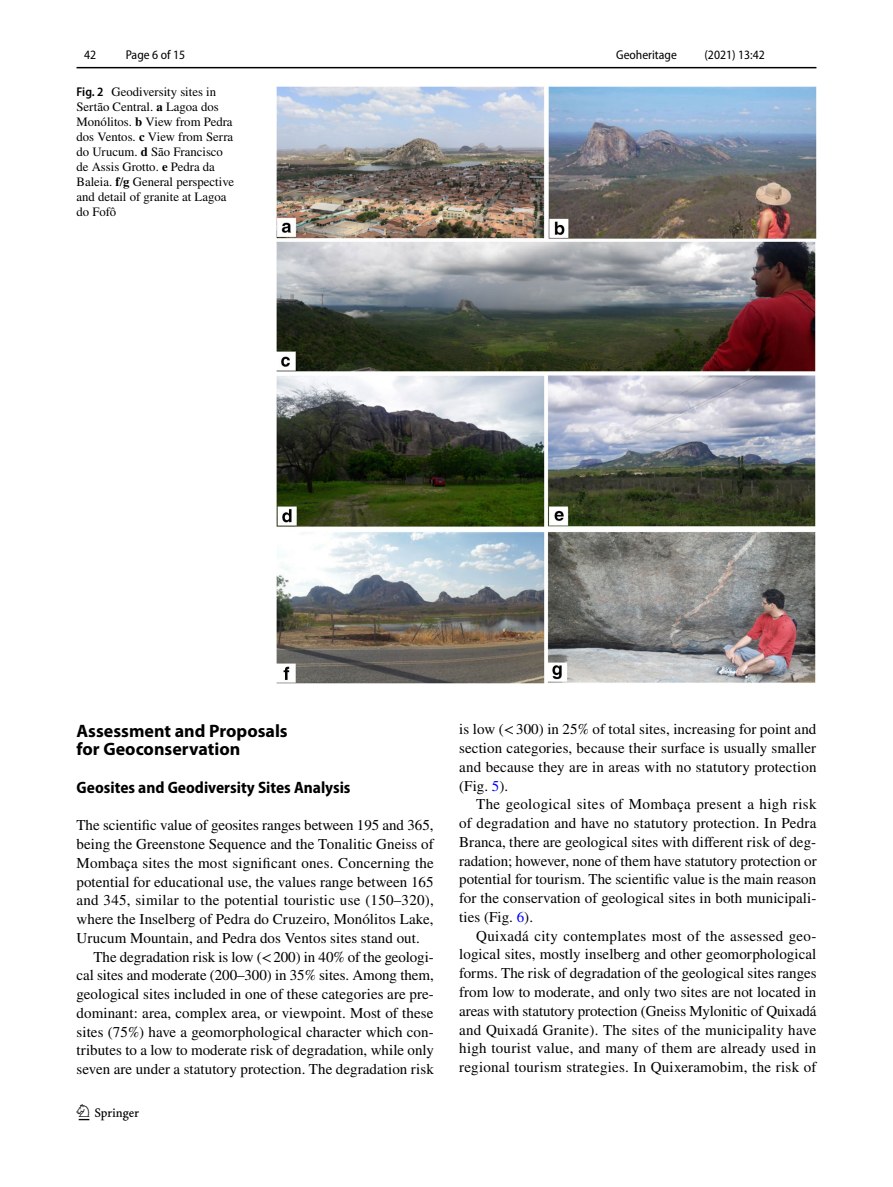
<style>
.page{position:relative;width:893px;height:1187px;background:#fff}
.page>*{position:absolute;margin:0;border:0;box-sizing:border-box;transform-origin:0 0}
.t1{font:22.5px "Springnew Regular 2";color:#000}
.t2{font:700 18px/18.8px "Myriad Pro";color:#000}
.t3{font:700 semi-condensed 16.5px "Myriad Pro";color:#000}
.t4{font:15px/18.8px "STIX";letter-spacing:.005em;color:#000;text-align:justify}
.t5{font:12.75px/15px "STIX";color:#000}
.t6{font:semi-condensed 12.75px "Myriad Pro";color:#000}
.s1{font-family:"Myriad Pro";font-weight:600;font-stretch:semi-condensed}
.s2{font-weight:700}
.s3{color:#00f}
</style>
<div class="page">
<hr style="left:77px;top:67px;width:739px;height:1px;background:#000">
<img style="left:276px;top:87px;width:540px;height:596px">
<p class="t6" style="left:84px;top:48px;width:14px">42</p>
<p class="t6" style="left:126px;top:48px;width:61px">Page 6 of 15</p>
<p class="t5" style="left:77px;top:85px;width:159px"><span class="s1">Fig. 2</span> Geodiversity sites in<br>Sertão Central. <span class="s2">a</span> Lagoa dos<br>Monólitos. <span class="s2">b</span> View from Pedra dos Ventos. <span class="s2">c</span> View from Serra do Urucum. <span class="s2">d</span> São Francisco de Assis Grotto. <span class="s2">e</span> Pedra da<br>Baleia. <span class="s2">f</span>/<span class="s2">g</span> General perspective and detail of granite at Lagoa do Fofô</p>
<p class="t6" style="left:616px;top:48px;width:62px">Geoheritage</p>
<p class="t6" style="left:704px;top:48px;width:62px">(2021) 13:42</p>
<p class="t2" style="left:77px;top:720px;width:213px">Assessment and Proposals for Geoconservation</p>
<p class="t3" style="left:77px;top:778px;width:276px">Geosites and Geodiversity Sites Analysis</p>
<p class="t4" style="left:77px;top:816px;width:358px">The scientific value of geosites ranges between 195 and 365,</p>
<p class="t4" style="left:77px;top:835px;width:359px">being the Greenstone Sequence and the Tonalitic Gneiss of</p>
<p class="t4" style="left:77px;top:854px;width:359px">Mombaça sites the most significant ones. Concerning the</p>
<p class="t4" style="left:77px;top:873px;width:359px">potential for educational use, the values range between 165</p>
<p class="t4" style="left:77px;top:891px;width:359px">and 345, similar to the potential touristic use (150–320),</p>
<p class="t4" style="left:77px;top:910px;width:359px">where the Inselberg of Pedra do Cruzeiro, Monólitos Lake,</p>
<p class="t4" style="left:77px;top:929px;width:345px">Urucum Mountain, and Pedra dos Ventos sites stand out.</p>
<p class="t4" style="left:94px;top:948px;width:342px">The degradation risk is low (&lt;200) in 40% of the geologi-</p>
<p class="t4" style="left:77px;top:966px;width:359px">cal sites and moderate (200–300) in 35% sites. Among them,</p>
<p class="t4" style="left:77px;top:985px;width:359px">geological sites included in one of these categories are pre-</p>
<p class="t4" style="left:77px;top:1004px;width:358px">dominant: area, complex area, or viewpoint. Most of these</p>
<p class="t4" style="left:77px;top:1023px;width:359px">sites (75%) have a geomorphological character which con-</p>
<p class="t4" style="left:77px;top:1041px;width:359px">tributes to a low to moderate risk of degradation, while only</p>
<p class="t4" style="left:77px;top:1060px;width:359px">seven are under a statutory protection. The degradation risk</p>
<h1 class="t1" style="left:79px;top:1104px;width:62px">1 3</h1>
<p class="t4" style="left:459px;top:721px;width:359px">is low (&lt;300) in 25% of total sites, increasing for point and section categories, because their surface is usually smaller and because they are in areas with no statutory protection (Fig. <span class="s3">5</span>).</p>
<p class="t4" style="left:459px;top:796px;width:359px;text-indent:17px">The geological sites of Mombaça present a high risk of degradation and have no statutory protection. In Pedra Branca, there are geological sites with different risk of deg&shy;radation; however, none of them have statutory protection or potential for tourism. The scientific value is the main reason for the conservation of geological sites in both municipali&shy;ties (Fig. <span class="s3">6</span>).</p>
<p class="t4" style="left:459px;top:927px;width:359px;text-indent:17px">Quixadá city contemplates most of the assessed geo&shy;logical sites, mostly inselberg and other geomorphological forms. The risk of degradation of the geological sites ranges from low to moderate, and only two sites are not located in areas with statutory protection (Gneiss Mylonitic of Quixadá and Quixadá Granite). The sites of the municipality have high tourist value, and many of them are already used in regional tourism strategies. In Quixeramobim, the risk of</p>
</div>
